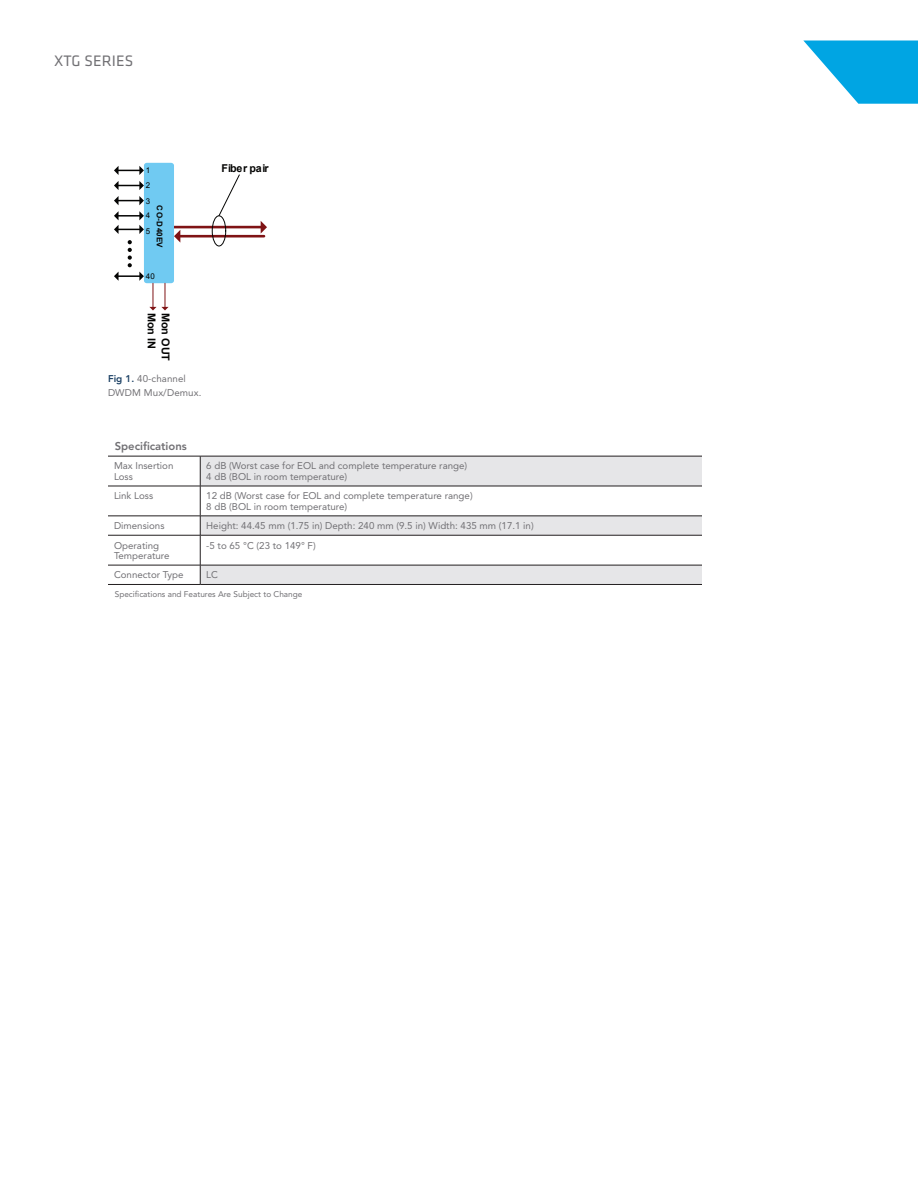
<style>
.page{position:relative;width:918px;height:1188px;background:#fff}
.page>*{position:absolute;margin:0;border:0;box-sizing:border-box;transform-origin:0 0}
.t1{font:15.75px "Klavika";letter-spacing:.01em;color:#717074}
.t2{font:800 11.25px "Avenir LT Std";color:#717074}
.t3{font:700 10.8px "Arial";color:#050504}
.t4{font:9.75px/10.5px "Avenir LT Std";color:#717074}
.t5{font:8.25px "Avenir LT Std";color:#717074}
.t6{font:700 7.95px "Arial";letter-spacing:.045em;color:#050504}
.t7{font:7.95px/14.4px "Arial";color:#050504}
.s1{font-weight:800;color:#1b4064}
</style>
<div class="page">
<svg style="left:803px;top:40px;width:115px;height:64px"></svg>
<hr style="left:174px;top:226px;width:88px;height:2px;background:#7f1315">
<div style="left:144px;top:163px;width:30px;height:120px;background:#70caf2;border-radius:3px"></div>
<svg style="left:114px;top:181px;width:30px;height:9px"></svg>
<svg style="left:114px;top:196px;width:30px;height:9px"></svg>
<svg style="left:261px;top:221px;width:6px;height:12px"></svg>
<hr style="left:179px;top:235px;width:85px;height:2px;background:#7f1315">
<svg style="left:174px;top:230px;width:6px;height:12px"></svg>
<hr style="left:118px;top:275px;width:22px;height:2px;background:#050504">
<svg style="left:114px;top:272px;width:5px;height:9px"></svg>
<svg style="left:114px;top:211px;width:30px;height:23px"></svg>
<svg style="left:114px;top:166px;width:30px;height:9px"></svg>
<div style="left:212px;top:216px;width:14px;height:30px;border:1px solid #050504;border-radius:50%"></div>
<svg style="left:218px;top:174px;width:22px;height:42px"></svg>
<svg style="left:128px;top:240px;width:4px;height:27px"></svg>
<svg style="left:139px;top:272px;width:30px;height:38px"></svg>
<svg style="left:201px;top:457px;width:501px;height:127px;fill:#e6e6e8"></svg>
<hr style="left:108px;top:456px;width:92px;height:1px;background:#231f20">
<hr style="left:200px;top:456px;width:502px;height:1px;background:#231f20">
<hr style="left:200px;top:456px;width:1px;height:30px;background:#231f20">
<hr style="left:108px;top:486px;width:92px;height:1px;background:#231f20">
<hr style="left:200px;top:486px;width:502px;height:1px;background:#231f20">
<hr style="left:200px;top:486px;width:1px;height:30px;background:#231f20">
<hr style="left:200px;top:516px;width:502px;height:1px;background:#231f20">
<svg style="left:200px;top:516px;width:1px;height:19px"></svg>
<hr style="left:200px;top:535px;width:502px;height:1px;background:#231f20">
<hr style="left:200px;top:535px;width:1px;height:30px;background:#231f20">
<hr style="left:200px;top:565px;width:502px;height:1px;background:#231f20">
<svg style="left:200px;top:565px;width:1px;height:19px"></svg>
<hr style="left:200px;top:584px;width:502px;height:1px;background:#231f20">
<hr style="left:108px;top:516px;width:92px;height:1px;background:#231f20">
<hr style="left:108px;top:535px;width:92px;height:1px;background:#231f20">
<hr style="left:108px;top:565px;width:92px;height:1px;background:#231f20">
<hr style="left:108px;top:584px;width:92px;height:1px;background:#231f20">
<h1 class="t1" style="left:54px;top:50px;width:81px">XTG SERIES</h1>
<p class="t7" style="left:146px;top:163px;width:6px">1<br>2</p>
<p class="t7" style="left:146px;top:194px;width:6px">3<br>4</p>
<p class="t7" style="left:146px;top:224px;width:6px">5</p>
<p class="t7" style="left:146px;top:269px;width:11px">40</p>
<p class="t6" style="left:165px;top:205px;width:44px;rotate:90deg">CO-D40EV</p>
<p class="t3" style="left:159px;top:313px;width:38px;rotate:90deg">Mon IN</p>
<p class="t3" style="left:173px;top:313px;width:50px;rotate:90deg">Mon OUT</p>
<p class="t4" style="left:108px;top:372px;width:95px;line-height:14.2px"><span class="s1">Fig 1.</span> 40-channel<br>DWDM Mux/Demux.</p>
<p class="t2" style="left:115px;top:439px;width:74px">Specifications</p>
<p class="t3" style="left:222px;top:161px;width:49px">Fiber pair</p>
<p class="t4" style="left:114px;top:461px;width:61px">Max Insertion<br>Loss</p>
<p class="t4" style="left:206px;top:461px;width:263px">6 dB (Worst case for EOL and complete temperature range)<br>4 dB (BOL in room temperature)</p>
<p class="t4" style="left:114px;top:491px;width:41px">Link Loss</p>
<p class="t4" style="left:206px;top:491px;width:268px">12 dB (Worst case for EOL and complete temperature range)<br>8 dB (BOL in room temperature)</p>
<p class="t4" style="left:114px;top:521px;width:52px">Dimensions</p>
<p class="t4" style="left:206px;top:521px;width:329px">Height: 44.45 mm (1.75 in) Depth: 240 mm (9.5 in) Width: 435 mm (17.1 in)</p>
<p class="t4" style="left:114px;top:540px;width:57px">Operating<br>Temperature</p>
<p class="t4" style="left:206px;top:540px;width:111px">-5 to 65 °C (23 to 149° F)</p>
<p class="t4" style="left:114px;top:570px;width:71px">Connector Type</p>
<p class="t4" style="left:206px;top:570px;width:13px">LC</p>
<p class="t5" style="left:115px;top:589px;width:189px">Specifications and Features Are Subject to Change</p>
</div>
